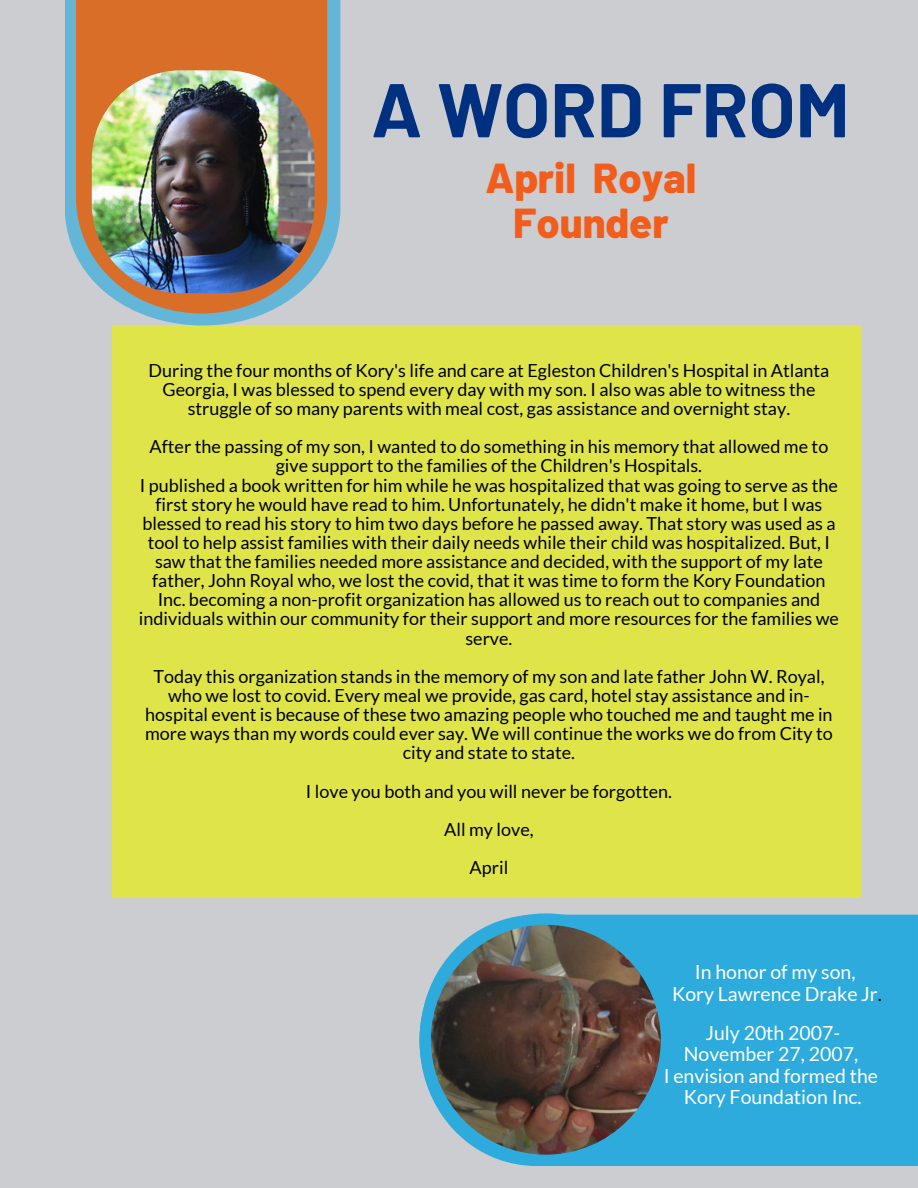
<style>
.page{position:relative;width:918px;height:1188px;background:#cbcdd1}
.page>*{position:absolute;margin:0;border:0;box-sizing:border-box;transform-origin:0 0}
.t1{font:700 76.05px "Barlow";color:#003080}
.t2{font:800 41.85px/45px "Barlow";color:#f25d1b;text-align:center}
.t3{font:19.5px "Lato";color:#fff}
.t4{font:18px/19.2px "Lato";color:#000;text-align:center}
.s1{color:#000}
</style>
<div class="page">
<div style="left:113px;top:326px;width:748px;height:572px;background:#dfe548"></div>
<svg style="left:420px;top:915px;width:498px;height:251px;background:#3aaddc"></svg>
<div style="left:420px;top:913px;width:252px;height:253px;background:#2eabdd;border-radius:50%"></div>
<img style="left:431px;top:925px;width:230px;height:230px;border-radius:50%">
<svg style="left:65px;top:0;width:275px;height:326px;fill:#63b6d8"></svg>
<svg style="left:76px;top:0;width:251px;height:314px;background:#cc7c47"></svg>
<img style="left:92px;top:70px;width:223px;height:223px;border-radius:89px">
<p class="t1" style="left:371px;top:61px;width:480px">A WORD FROM</p>
<p class="t2" style="left:485px;top:153px;width:213px">April Royal<br>Founder</p>
<h1 class="t4" style="left:149px;top:360px;width:682px">During the four months of Kory's life and care at Egleston Children's Hospital in Atlanta<br>Georgia, I was blessed to spend every day with my son. I also was able to witness the struggle of so many parents with meal cost, gas assistance and overnight stay.</h1>
<h2 class="t4" style="left:150px;top:437px;width:680px">After the passing of my son, I wanted to do something in his memory that allowed me to give support to the families of the Children's Hospitals.</h2>
<p class="t4" style="left:139px;top:475px;width:702px">I published a book written for him while he was hospitalized that was going to serve as the first story he would have read to him. Unfortunately, he didn't make it home, but I was blessed to read his story to him two days before he passed away. That story was used as a tool to help assist families with their daily needs while their child was hospitalized. But, I saw that the families needed more assistance and decided, with the support of my late father, John Royal who, we lost the covid, that it was time to form the Kory Foundation Inc. becoming a non-profit organization has allowed us to reach out to companies and individuals within our community for their support and more resources for the families we serve.</p>
<p class="t4" style="left:145px;top:666px;width:689px">Today this organization stands in the memory of my son and late father John W. Royal, who we lost to covid. Every meal we provide, gas card, hotel stay assistance and in&shy;hospital event is because of these two amazing people who touched me and taught me in more ways than my words could ever say. We will continue the works we do from City to city and state to state.</p>
<p class="t4" style="left:306px;top:781px;width:368px">I love you both and you will never be forgotten.</p>
<p class="t4" style="left:444px;top:819px;width:91px">All my love,</p>
<p class="t4" style="left:470px;top:857px;width:40px">April</p>
<p class="t3" style="left:695px;top:960px;width:162px">In honor of my son,</p>
<p class="t3" style="left:672px;top:981px;width:211px">Kory Lawrence Drake Jr<span class="s1">.</span></p>
<p class="t3" style="left:705px;top:1021px;width:136px">July 20th 2007-</p>
<p class="t3" style="left:684px;top:1042px;width:176px">November 27, 2007,</p>
<p class="t3" style="left:664px;top:1064px;width:216px">I envision and formed the</p>
<p class="t3" style="left:684px;top:1085px;width:179px">Kory Foundation Inc.</p>
</div>
